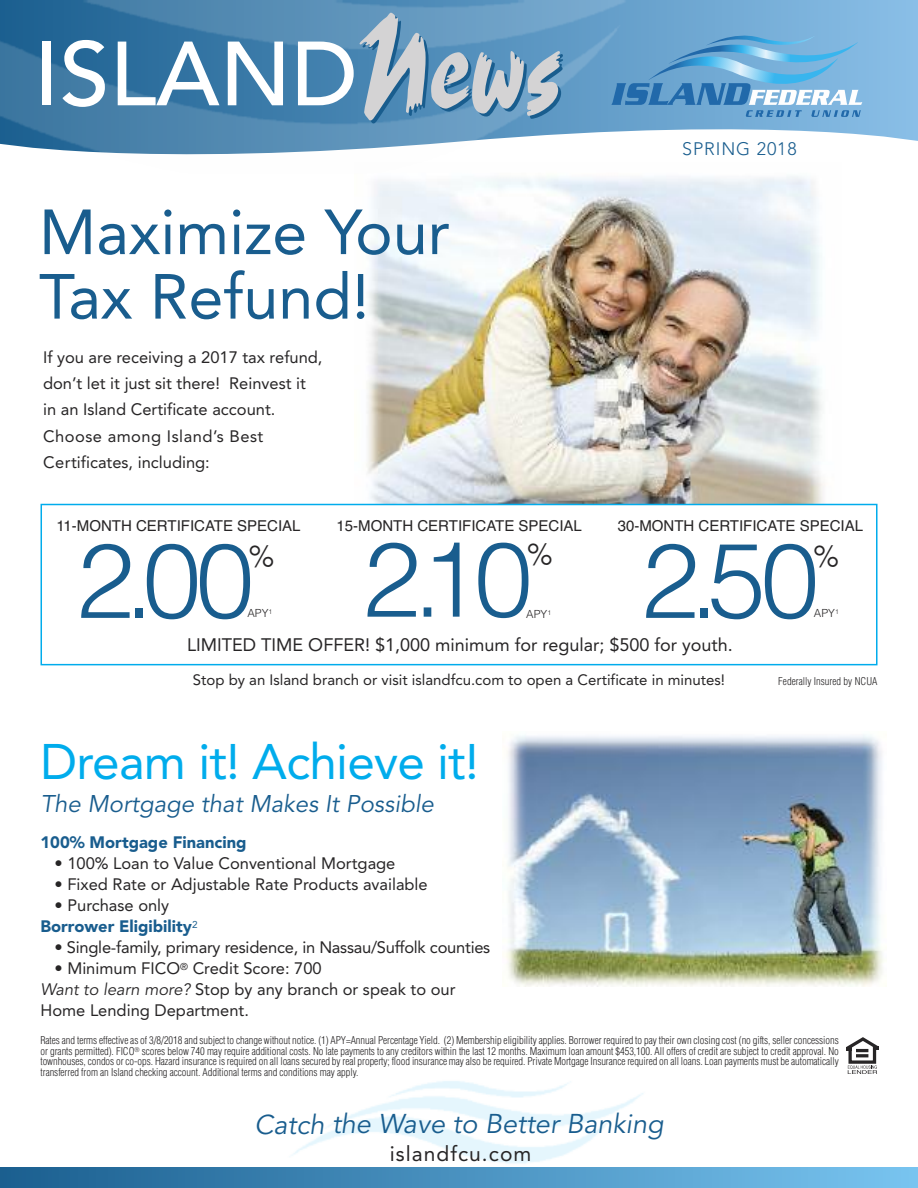
<style>
.page{position:relative;width:918px;height:1188px;background:#fff}
.page>*{position:absolute;margin:0;border:0;box-sizing:border-box;transform-origin:0 0}
.t1{font:119.85px "Reporter Two";color:#d4d3d4}
.t2{font:300 105px "Helvetica";color:#195d8e}
.t3{font:500 90px "Avenir";color:#fff}
.t4{font:63px/64.5px "Avenir";color:#195d8e}
.t5{font:49.5px "Avenir";letter-spacing:-.015em;color:#00acec}
.t6{font:300 30.9px "Helvetica";color:#272526}
.t7{font:italic 27px "Avenir";color:#195d8e}
.t8{font:italic 24px "Avenir";color:#195d8e}
.t9{font:21px "Avenir";letter-spacing:.05em;color:#272526}
.t10{font:18px "Avenir";color:#272526}
.t11{font:300 18px "Avenir";letter-spacing:.05em;color:#195d8e}
.t12{font:16.5px/26.2px "Avenir";color:#272526}
.t13{font:900 16.5px/21px "Avenir";color:#195d8e}
.t14{font:15px "Helvetica";color:#272526}
.t15{font:15px "Avenir";color:#272526}
.t16{font:300 11.25px "Helvetica";color:#272526}
.t17{font:300 condensed 10.5px/10.5px "Helvetica";letter-spacing:-.005em;color:#272526;text-align:justify}
.s1{font-weight:400;color:#272526}
.s2{font-style:italic}
</style>
<div class="page">
<img style="left:280px;top:1081px;width:370px;height:87px">
<img style="left:354px;top:176px;width:487px;height:328px">
<svg style="left:764px;top:0;width:154px;height:141px;background:#8dbee4"></svg>
<svg style="left:764px;top:30px;width:98px;height:87px;background:#82bbe1"></svg>
<img style="left:0;top:0;width:764px;height:155px">
<img style="left:505px;top:734px;width:379px;height:253px">
<div style="left:41px;top:504px;width:837px;height:161px;border:2px solid #00acec"></div>
<div style="left:0;top:1168px;width:918px;height:20px;background:linear-gradient(to right,#1a5f8f,#78c4f0)"></div>
<div style="left:848px;top:1045px;width:28px;height:19px;border:3px solid #272526"></div>
<svg style="left:846px;top:1037px;width:33px;height:20px"></svg>
<svg style="left:848px;top:1065px;width:29px;height:9px"></svg>
<h1 class="t1" style="left:354px;top:14px;width:208px">News</h1>
<h3 class="t3" style="left:34px;top:-4px;width:325px">ISLAND</h3>
<h3 class="t4" style="left:39px;top:198px;width:412px">Maximize Your<br>Tax Refund!</h3>
<h3 class="t12" style="left:43px;top:343px;width:281px">If you are receiving a 2017 tax refund, don’t let it just sit there! Reinvest it in an Island Certificate account.<br>Choose among Island’s Best Certificates, including:</h3>
<h3 class="t14" style="left:56px;top:517px;width:246px">11-MONTH CERTIFICATE SPECIAL</h3>
<h3 class="t14" style="left:337px;top:517px;width:247px">15-MONTH CERTIFICATE SPECIAL</h3>
<h2 class="t2" style="left:76px;top:491px;width:180px">2.00</h2>
<h3 class="t6" style="left:248px;top:530px;width:29px">%</h3>
<h2 class="t2" style="left:362px;top:490px;width:172px">2.10</h2>
<h3 class="t6" style="left:526px;top:527px;width:29px">%</h3>
<p class="t16" style="left:248px;top:604px;width:26px">APY<sup>1</sup></p>
<p class="t16" style="left:526px;top:604px;width:26px">APY<sup>1</sup></p>
<h3 class="t11" style="left:682px;top:138px;width:116px">SPRING 2018</h3>
<h3 class="t14" style="left:618px;top:517px;width:247px">30-MONTH CERTIFICATE SPECIAL</h3>
<h2 class="t2" style="left:641px;top:491px;width:180px">2.50</h2>
<h3 class="t6" style="left:813px;top:530px;width:29px">%</h3>
<p class="t16" style="left:814px;top:604px;width:26px">APY<sup>1</sup></p>
<h3 class="t10" style="left:187px;top:630px;width:547px">LIMITED TIME OFFER! $1,000 minimum for regular; $500 for youth.</h3>
<h3 class="t15" style="left:193px;top:668px;width:534px">Stop by an Island branch or visit islandfcu.com to open a Certificate in minutes!</h3>
<p class="t17" style="left:778px;top:676px;width:101px">Federally Insured by NCUA</p>
<h3 class="t5" style="left:40px;top:722px;width:440px">Dream it! Achieve it!</h3>
<h3 class="t8" style="left:40px;top:789px;width:395px">The Mortgage that Makes It Possible</h3>
<h3 class="t13" style="left:40px;top:832px;width:208px">100% Mortgage Financing</h3>
<h3 class="t12" style="left:55px;top:850px;width:342px">• 100% Loan to Value Conventional Mortgage</h3>
<h3 class="t12" style="left:55px;top:871px;width:375px">• Fixed Rate or Adjustable Rate Products available</h3>
<h3 class="t13" style="left:40px;top:895px;width:159px;text-indent:14px"><span class="s1">• Purchase only<br></span>Borrower Eligibility<sup>2</sup></h3>
<h3 class="t12" style="left:55px;top:934px;width:437px">• Single-family, primary residence, in Nassau/Suffolk counties</h3>
<h3 class="t12" style="left:40px;top:958px;width:417px;line-height:21px;text-indent:14px">• Minimum FICO<sup>®</sup> Credit Score: 700<br><span class="s2">Want to learn more?</span> Stop by any branch or speak to our<br>Home Lending Department.</h3>
<p class="t17" style="left:40px;top:1036px;width:800px">Rates and terms effective as of 3/8/2018 and subject to change without notice. (1) APY=Annual Percentage Yield. (2) Membership eligibility applies. Borrower required to pay their own closing cost (no gifts, seller concessions or grants permitted). FICO<sup>®</sup> scores below 740 may require additional costs. No late payments to any creditors within the last 12 months. Maximum loan amount $453,100. All offers of credit are subject to credit approval. No townhouses, condos or co-ops. Hazard insurance is required on all loans secured by real property; flood insurance may also be required. Private Mortgage Insurance required on all loans. Loan payments must be automatically transferred from an Island checking account. Additional terms and conditions may apply.</p>
<h3 class="t7" style="left:254px;top:1108px;width:411px">Catch the Wave to Better Banking</h3>
<h3 class="t9" style="left:390px;top:1137px;width:143px">islandfcu.com</h3>
</div>
